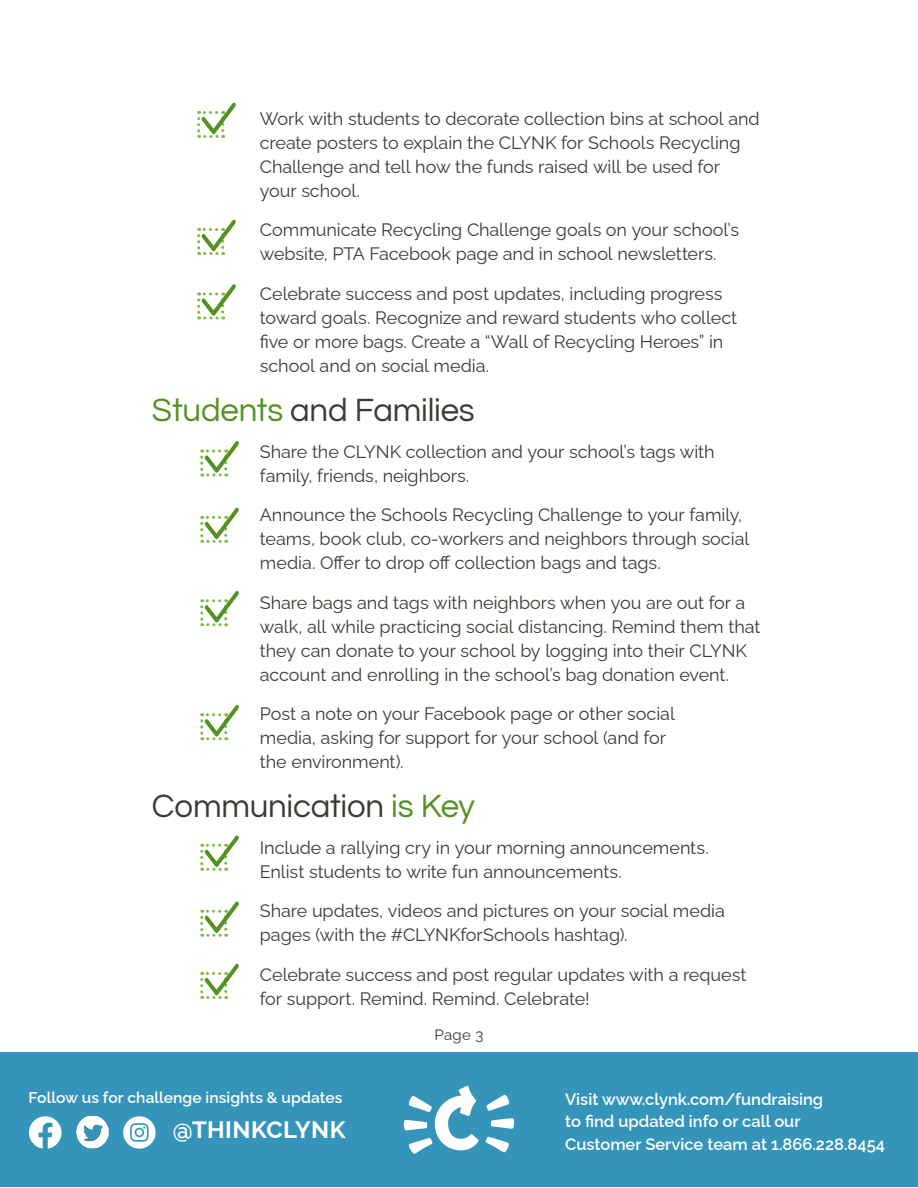
<style>
.page{position:relative;width:918px;height:1188px;background:#fff}
.page>*{position:absolute;margin:0;border:0;box-sizing:border-box;transform-origin:0 0}
.SubHead{font:33px "Questrial";letter-spacing:-.005em;color:#3a3b34}
.t1{font:700 23.7px "Raleway";letter-spacing:.02em;color:#fff}
.Text_List{font:18px/24px "Raleway";letter-spacing:-.005em;color:#3a3b34}
.t2{font:600 16.5px/22.8px "Raleway";color:#fff}
.t3{font:600 15.6px "Raleway";letter-spacing:.005em;color:#fff}
.Page_Numbers{font:15px "Raleway";color:#3a3b34}
.s1{color:#549122}
</style>
<div class="page">
<div style="left:0;top:1052px;width:918px;height:135px;background:#3494ba"></div>
<svg style="left:29px;top:1116px;width:33px;height:33px"></svg>
<svg style="left:123px;top:1116px;width:33px;height:33px"></svg>
<img style="left:76px;top:1116px;width:33px;height:32px">
<svg style="left:486px;top:1095px;width:23px;height:16px"></svg>
<svg style="left:491px;top:1118px;width:24px;height:11px"></svg>
<svg style="left:486px;top:1137px;width:23px;height:16px"></svg>
<svg style="left:403px;top:1085px;width:76px;height:69px"></svg>
<svg style="left:197px;top:102px;width:39px;height:36px"></svg>
<svg style="left:197px;top:219px;width:39px;height:36px"></svg>
<svg style="left:197px;top:284px;width:39px;height:36px"></svg>
<svg style="left:200px;top:441px;width:39px;height:35px"></svg>
<svg style="left:200px;top:507px;width:39px;height:36px"></svg>
<svg style="left:200px;top:591px;width:39px;height:35px"></svg>
<svg style="left:200px;top:705px;width:39px;height:35px"></svg>
<svg style="left:200px;top:835px;width:39px;height:36px"></svg>
<svg style="left:200px;top:901px;width:39px;height:36px"></svg>
<svg style="left:200px;top:963px;width:39px;height:36px"></svg>
<p class="Text_List" style="left:260px;top:105px;width:501px">Work with students to decorate collection bins at school and create posters to explain the CLYNK for Schools Recycling Challenge and tell how the funds raised will be used for your school.</p>
<p class="Text_List" style="left:260px;top:216px;width:481px">Communicate Recycling Challenge goals on your school’s website, PTA Facebook page and in school newsletters.</p>
<p class="Text_List" style="left:260px;top:279px;width:479px">Celebrate success and post updates, including progress toward goals. Recognize and reward students who collect five or more bags. Create a “Wall of Recycling Heroes” in school and on social media.</p>
<p class="SubHead" style="left:152px;top:387px;width:324px"><span class="s1">Students</span> and Families</p>
<p class="Text_List" style="left:260px;top:437px;width:456px">Share the CLYNK collection and your school’s tags with family, friends, neighbors.</p>
<p class="Text_List" style="left:260px;top:501px;width:491px">Announce the Schools Recycling Challenge to your family, teams, book club, co-workers and neighbors through social media. Offer to drop off collection bags and tags.</p>
<p class="Text_List" style="left:260px;top:588px;width:502px">Share bags and tags with neighbors when you are out for a walk, all while practicing social distancing. Remind them that they can donate to your school by logging into their CLYNK account and enrolling in the school’s bag donation event.</p>
<p class="Text_List" style="left:260px;top:700px;width:417px">Post a note on your Facebook page or other social media, asking for support for your school (and for the environment).</p>
<p class="SubHead" style="left:152px;top:783px;width:325px">Communication <span class="s1">is Key</span></p>
<p class="Text_List" style="left:260px;top:833px;width:450px">Include a rallying cry in your morning announcements.<br>Enlist students to write fun announcements.</p>
<p class="Text_List" style="left:260px;top:897px;width:467px">Share updates, videos and pictures on your social media pages (with the #CLYNKforSchools hashtag).</p>
<p class="Text_List" style="left:260px;top:960px;width:488px">Celebrate success and post regular updates with a request for support. Remind. Remind. Celebrate!</p>
<p class="t3" style="left:28px;top:1085px;width:315px">Follow us for challenge insights &amp; updates</p>
<p class="t1" style="left:173px;top:1111px;width:174px">@THINKCLYNK</p>
<p class="Page_Numbers" style="left:434px;top:1023px;width:51px">Page 3</p>
<p class="t2" style="left:565px;top:1085px;width:260px">Visit www.clynk.com/fundraising</p>
<p class="t2" style="left:565px;top:1108px;width:322px">to find updated info or call our<br>Customer Service team at 1.866.228.8454</p>
</div>
